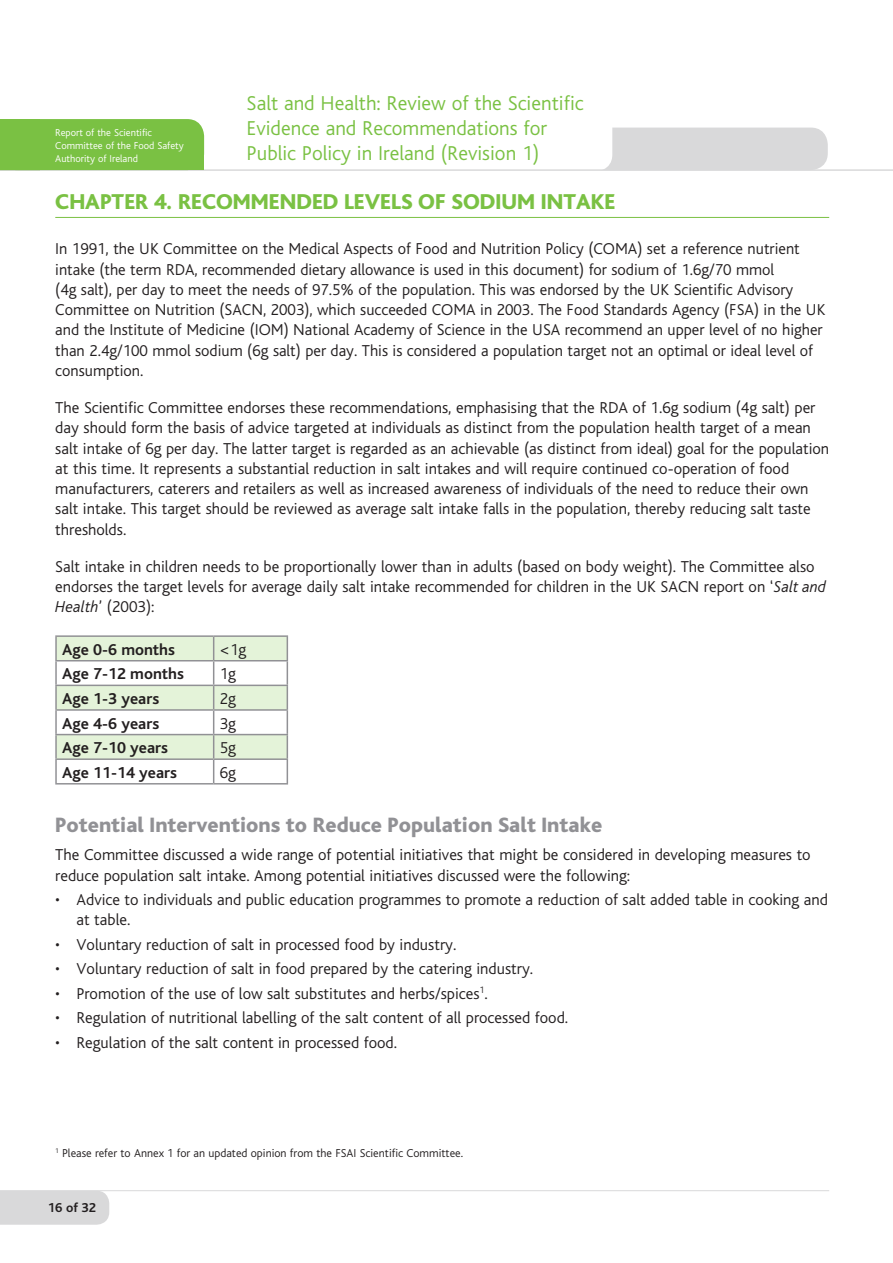
<style>
.page{position:relative;width:893px;height:1263px;background:#fff}
.page>*{position:absolute;margin:0;border:0;box-sizing:border-box;transform-origin:0 0}
.K___Section_Heading{font:800 22.5px "Bliss";color:#7ac143}
.K___Sub_head{font:800 21.75px "Bliss";color:#919195}
.t1{font:300 21px/25.2px "Bliss";color:#7ac143}
.K___Body{font:300 16.5px/20.2px "Bliss";color:#231f20}
.K___Body_Bullet{font:300 16.5px/20.2px "Bliss";color:#231f20}
.t2{font:700 16.5px "Bliss";color:#231f20}
.t3{font:700 13.5px "Bliss";color:#231f20}
.t4{font:300 12px "Bliss";color:#231f20}
.t5{font:300 10.5px/12.8px "Bliss";color:#fff}
.s1{font-style:italic}
</style>
<div class="page">
<div style="left:0;top:128px;width:828px;height:42px;background:#d9d9da;border-radius:17px"></div>
<div style="left:0;top:85px;width:612px;height:86px;background:#fff;border-radius:17px"></div>
<div style="left:0;top:119px;width:39px;height:51px;background:#7ac143"></div>
<hr style="left:0;top:169px;width:893px;height:2px;background:#d9d9da">
<div style="left:0;top:1191px;width:109px;height:34px;background:#d9d9da"></div>
<hr style="left:0;top:1190px;width:829px;height:1px;background:#d9d9da">
<div style="left:0;top:119px;width:204px;height:51px;background:#7ac143;border-radius:17px"></div>
<div style="left:0;top:147px;width:204px;height:23px;background:#7ac143"></div>
<hr style="left:55px;top:217px;width:774px;height:1px;background:#7ac143">
<div style="left:56px;top:636px;width:158px;height:25px;background:#e4f3d9"></div>
<div style="left:214px;top:636px;width:73px;height:25px;background:#e4f3d9"></div>
<div style="left:56px;top:685px;width:158px;height:25px;background:#e4f3d9"></div>
<div style="left:214px;top:685px;width:73px;height:25px;background:#e4f3d9"></div>
<div style="left:56px;top:734px;width:158px;height:25px;background:#e4f3d9"></div>
<div style="left:214px;top:734px;width:73px;height:25px;background:#e4f3d9"></div>
<hr style="left:55px;top:635px;width:159px;height:2px;background:#919195">
<hr style="left:55px;top:637px;width:2px;height:23px;background:#919195">
<hr style="left:214px;top:635px;width:74px;height:2px;background:#919195">
<hr style="left:55px;top:686px;width:2px;height:23px;background:#919195">
<hr style="left:55px;top:661px;width:2px;height:24px;background:#919195">
<hr style="left:55px;top:660px;width:159px;height:1px;background:#919195">
<hr style="left:214px;top:660px;width:74px;height:1px;background:#919195">
<hr style="left:55px;top:685px;width:159px;height:1px;background:#919195">
<hr style="left:214px;top:685px;width:74px;height:1px;background:#919195">
<hr style="left:55px;top:711px;width:2px;height:23px;background:#919195">
<hr style="left:55px;top:709px;width:159px;height:2px;background:#919195">
<hr style="left:214px;top:709px;width:74px;height:2px;background:#919195">
<hr style="left:55px;top:735px;width:2px;height:23px;background:#919195">
<hr style="left:55px;top:734px;width:159px;height:1px;background:#919195">
<hr style="left:214px;top:734px;width:74px;height:1px;background:#919195">
<hr style="left:55px;top:760px;width:2px;height:23px;background:#919195">
<hr style="left:55px;top:758px;width:159px;height:2px;background:#919195">
<hr style="left:214px;top:758px;width:74px;height:2px;background:#919195">
<svg style="left:213px;top:637px;width:1px;height:146px"></svg>
<svg style="left:287px;top:637px;width:1px;height:146px"></svg>
<hr style="left:55px;top:783px;width:159px;height:1px;background:#919195">
<hr style="left:214px;top:783px;width:74px;height:1px;background:#919195">
<p class="t1" style="left:247px;top:90px;width:339px">Salt and Health: Review of the Scientific<br>Evidence and Recommendations for<br>Public Policy in Ireland (Revision 1)</p>
<p class="t5" style="left:55px;top:127px;width:130px">Report of the Scientific<br>Committee of the Food Safety<br>Authority of Ireland</p>
<p class="K___Section_Heading" style="left:55px;top:190px;width:562px">CHAPTER 4. RECOMMENDED LEVELS OF SODIUM INTAKE</p>
<p class="K___Body" style="left:55px;top:239px;width:772px">In 1991, the UK Committee on the Medical Aspects of Food and Nutrition Policy (COMA) set a reference nutrient intake (the term RDA, recommended dietary allowance is used in this document) for sodium of 1.6g/70 mmol<br>(4g salt), per day to meet the needs of 97.5% of the population. This was endorsed by the UK Scientific Advisory Committee on Nutrition (SACN, 2003), which succeeded COMA in 2003. The Food Standards Agency (FSA) in the UK and the Institute of Medicine (IOM) National Academy of Science in the USA recommend an upper level of no higher than 2.4g/100 mmol sodium (6g salt) per day. This is considered a population target not an optimal or ideal level of consumption.</p>
<p class="K___Body" style="left:55px;top:398px;width:775px">The Scientific Committee endorses these recommendations, emphasising that the RDA of 1.6g sodium (4g salt) per day should form the basis of advice targeted at individuals as distinct from the population health target of a mean salt intake of 6g per day. The latter target is regarded as an achievable (as distinct from ideal) goal for the population at this time. It represents a substantial reduction in salt intakes and will require continued co-operation of food manufacturers, caterers and retailers as well as increased awareness of individuals of the need to reduce their own salt intake. This target should be reviewed as average salt intake falls in the population, thereby reducing salt taste thresholds.</p>
<p class="K___Body" style="left:55px;top:557px;width:772px">Salt intake in children needs to be proportionally lower than in adults (based on body weight). The Committee also endorses the target levels for average daily salt intake recommended for children in the UK SACN report on ‘<span class="s1">Salt and<br>Health</span>’ (2003):</p>
<p class="t2" style="left:62px;top:641px;width:115px">Age 0-6 months</p>
<p class="K___Body" style="left:220px;top:639px;width:28px">&lt;1g</p>
<p class="t2" style="left:62px;top:665px;width:123px">Age 7-12 months</p>
<p class="K___Body" style="left:220px;top:664px;width:18px">1g</p>
<p class="t2" style="left:62px;top:690px;width:99px">Age 1-3 years</p>
<p class="K___Body" style="left:220px;top:689px;width:18px">2g</p>
<p class="t2" style="left:62px;top:714px;width:99px">Age 4-6 years</p>
<p class="K___Body" style="left:220px;top:713px;width:18px">3g</p>
<p class="t2" style="left:62px;top:739px;width:108px">Age 7-10 years</p>
<p class="K___Body" style="left:220px;top:738px;width:18px">5g</p>
<p class="t2" style="left:62px;top:764px;width:117px">Age 11-14 years</p>
<p class="K___Body" style="left:220px;top:762px;width:18px">6g</p>
<h1 class="K___Sub_head" style="left:55px;top:813px;width:549px">Potential Interventions to Reduce Population Salt Intake</h1>
<p class="K___Body" style="left:55px;top:845px;width:757px">The Committee discussed a wide range of potential initiatives that might be considered in developing measures to reduce population salt intake. Among potential initiatives discussed were the following:</p>
<p class="K___Body_Bullet" style="left:77px;top:890px;width:753px;text-indent:-21px">• Advice to individuals and public education programmes to promote a reduction of salt added table in cooking and at table.</p>
<p class="K___Body_Bullet" style="left:55px;top:934px;width:403px">• Voluntary reduction of salt in processed food by industry.</p>
<p class="K___Body_Bullet" style="left:55px;top:959px;width:479px">• Voluntary reduction of salt in food prepared by the catering industry.</p>
<p class="K___Body_Bullet" style="left:55px;top:984px;width:434px">• Promotion of the use of low salt substitutes and herbs/spices<sup>1</sup>.</p>
<p class="K___Body_Bullet" style="left:55px;top:1008px;width:514px">• Regulation of nutritional labelling of the salt content of all processed food.</p>
<p class="K___Body_Bullet" style="left:55px;top:1033px;width:343px">• Regulation of the salt content in processed food.</p>
<p class="t4" style="left:55px;top:1146px;width:409px"><sup>1</sup> Please refer to Annex 1 for an updated opinion from the FSAI Scientific Committee.</p>
<p class="t3" style="left:48px;top:1201px;width:50px">16 of 32</p>
</div>
